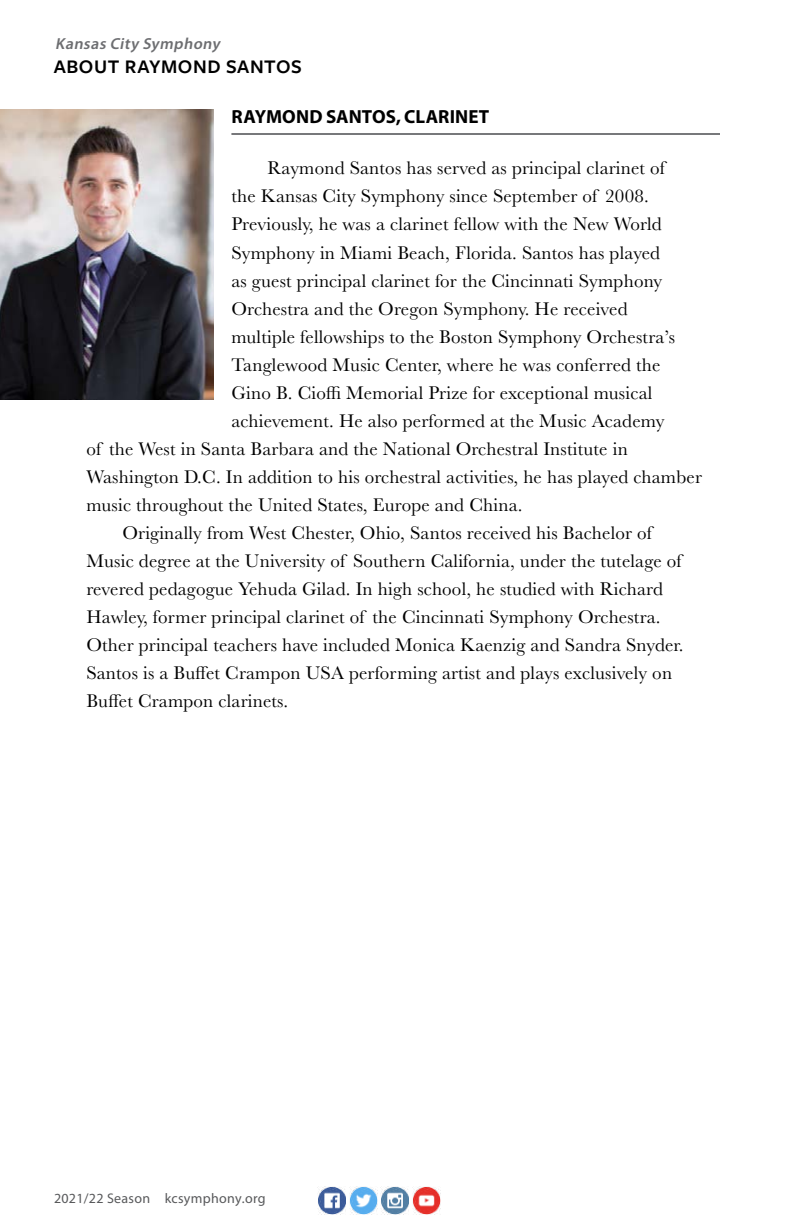
<style>
.page{position:relative;width:792px;height:1224px;background:#fff}
.page>*{position:absolute;margin:0;border:0;box-sizing:border-box;transform-origin:0 0}
.t1{font:600 20px "Freight Sans Pro";letter-spacing:.03em;color:#000}
.t2{font:19px "Baskerville";letter-spacing:.01em;color:#000}
.t3{font:700 19px "Myriad Pro";letter-spacing:.005em;color:#000}
.t4{font:italic 600 16px "Myriad Pro";color:#6d6e71}
.t5{font:14px "Myriad Pro";letter-spacing:.02em;color:#58595b}
</style>
<div class="page">
<img style="left:318px;top:1186px;width:28px;height:29px">
<img style="left:349px;top:1186px;width:28px;height:29px">
<img style="left:412px;top:1186px;width:28px;height:29px">
<img style="left:381px;top:1186px;width:28px;height:29px">
<img style="left:0;top:109px;width:213px;height:291px">
<hr style="left:231px;top:133px;width:489px;height:2px;background:#77787b">
<p class="t4" style="left:55px;top:35px;width:169px">Kansas City Symphony</p>
<p class="t1" style="left:54px;top:53px;width:250px">ABOUT RAYMOND SANTOS</p>
<p class="t3" style="left:232px;top:105px;width:259px">RAYMOND SANTOS, CLARINET</p>
<p class="t2" style="left:267px;top:156px;width:399px">Raymond Santos has served as principal clarinet of</p>
<p class="t2" style="left:231px;top:184px;width:419px">the Kansas City Symphony since September of 2008.</p>
<p class="t2" style="left:231px;top:212px;width:432px">Previously, he was a clarinet fellow with the New World</p>
<p class="t2" style="left:231px;top:240px;width:430px">Symphony in Miami Beach, Florida. Santos has played</p>
<p class="t2" style="left:231px;top:268px;width:432px">as guest principal clarinet for the Cincinnati Symphony</p>
<p class="t2" style="left:231px;top:296px;width:398px">Orchestra and the Oregon Symphony. He received</p>
<p class="t2" style="left:231px;top:324px;width:445px">multiple fellowships to the Boston Symphony Orchestra’s</p>
<p class="t2" style="left:231px;top:352px;width:431px">Tanglewood Music Center, where he was conferred the</p>
<p class="t2" style="left:231px;top:380px;width:422px">Gino B. Cioffi Memorial Prize for exceptional musical</p>
<p class="t2" style="left:231px;top:408px;width:435px">achievement. He also performed at the Music Academy</p>
<p class="t2" style="left:86px;top:436px;width:543px">of the West in Santa Barbara and the National Orchestral Institute in</p>
<p class="t2" style="left:86px;top:464px;width:617px">Washington D.C. In addition to his orchestral activities, he has played chamber</p>
<p class="t2" style="left:86px;top:492px;width:438px">music throughout the United States, Europe and China.</p>
<p class="t2" style="left:122px;top:520px;width:531px">Originally from West Chester, Ohio, Santos received his Bachelor of</p>
<p class="t2" style="left:86px;top:548px;width:597px">Music degree at the University of Southern California, under the tutelage of</p>
<p class="t2" style="left:86px;top:576px;width:578px">revered pedagogue Yehuda Gilad. In high school, he studied with Richard</p>
<p class="t2" style="left:86px;top:604px;width:576px">Hawley, former principal clarinet of the Cincinnati Symphony Orchestra.</p>
<p class="t2" style="left:86px;top:632px;width:599px">Other principal teachers have included Monica Kaenzig and Sandra Snyder.</p>
<p class="t2" style="left:86px;top:660px;width:587px">Santos is a Buffet Crampon USA performing artist and plays exclusively on</p>
<p class="t2" style="left:86px;top:688px;width:203px">Buffet Crampon clarinets.</p>
<p class="t5" style="left:54px;top:1190px;width:213px">2021/22 Season kcsymphony.org</p>
</div>
